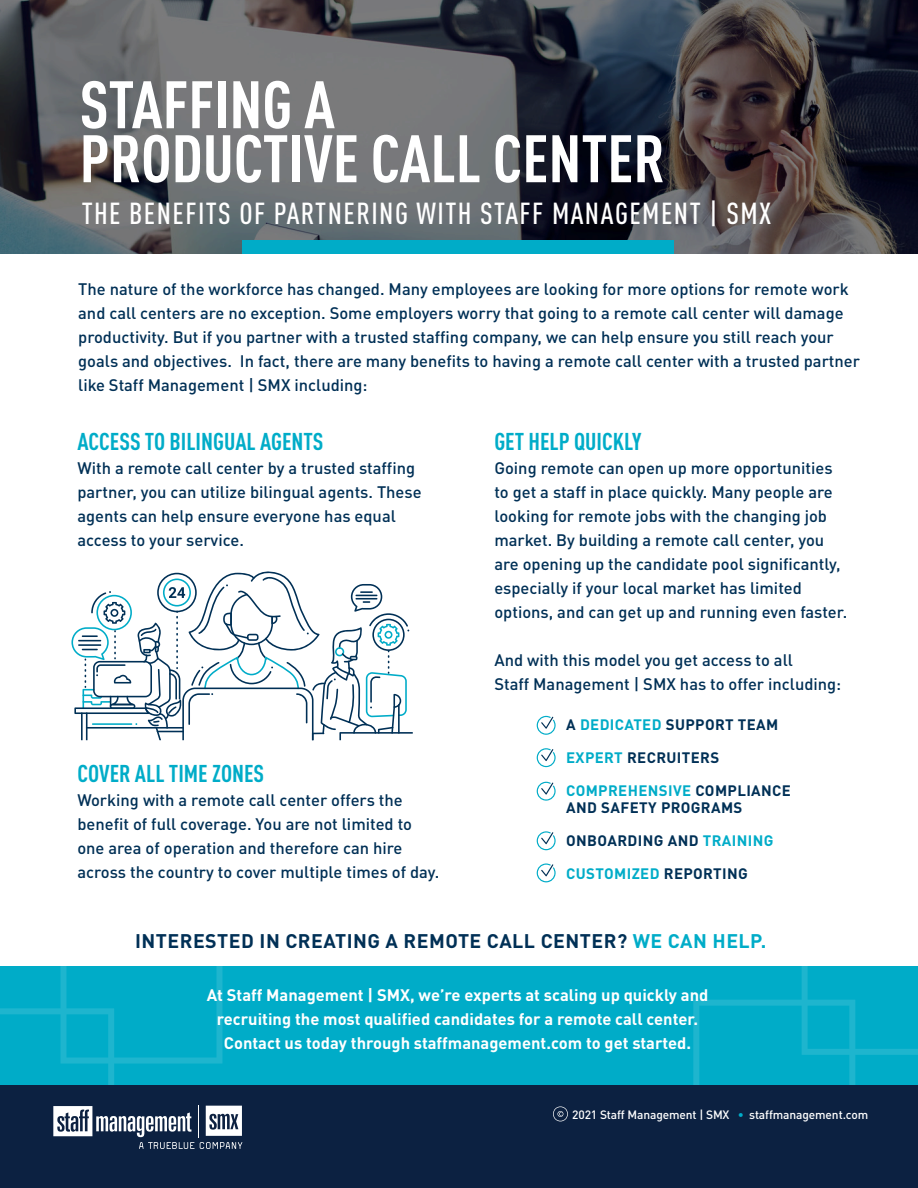
<style>
.page{position:relative;width:918px;height:1188px;background:#fff}
.page>*{position:absolute;margin:0;border:0;box-sizing:border-box;transform-origin:0 0}
.t1{font:700 condensed 66px/54px "DINOT";color:#fff}
.t2{font:500 condensed 30px "DINOT";letter-spacing:.05em;color:#fff}
.t3{font:700 condensed 24px "DINOT";color:#00acc8}
.t4{font:700 19.5px "DINOT";letter-spacing:.025em;color:#003056}
.t5{font:500 16.5px/24px "DINOT";color:#003056}
.t6{font:700 16.5px/24px "DINOT";color:#fff;text-align:center}
.t7{font:700 15px/16.5px "DINOT";letter-spacing:.025em;color:#003056}
.t8{font:700 15px "DINOT";letter-spacing:.025em;color:#00acc8}
.t9{font:500 12px "DINOT";letter-spacing:-.01em;color:#fff}
.s1{color:#00acc8}
.s2{color:#003056}
</style>
<div class="page">
<svg style="left:0;top:0;width:918px;height:254px;background:#4d4e54"></svg>
<div style="left:242px;top:240px;width:432px;height:14px;background:#00acc8"></div>
<div style="left:0;top:966px;width:918px;height:126px;background:#00acc8"></div>
<svg style="left:693px;top:966px;width:225px;height:120px"></svg>
<div style="left:0;top:1086px;width:918px;height:102px;background:#0c2141"></div>
<svg style="left:0;top:966px;width:242px;height:183px"></svg>
<hr style="left:198px;top:1105px;width:1px;height:32px;background:#fff">
<svg style="left:553px;top:1106px;width:15px;height:15px"></svg>
<svg style="left:537px;top:716px;width:19px;height:19px"></svg>
<svg style="left:537px;top:748px;width:19px;height:19px"></svg>
<svg style="left:537px;top:782px;width:19px;height:19px"></svg>
<svg style="left:537px;top:831px;width:19px;height:19px"></svg>
<svg style="left:537px;top:863px;width:19px;height:19px"></svg>
<svg style="left:71px;top:571px;width:342px;height:169px"></svg>
<h1 class="t1" style="left:80px;top:77px;width:587px">STAFFING A<br>PRODUCTIVE CALL CENTER</h1>
<h2 class="t2" style="left:82px;top:196px;width:691px">THE BENEFITS OF PARTNERING WITH STAFF MANAGEMENT | SMX</h2>
<p class="t5" style="left:78px;top:276px;width:783px">The nature of the workforce has changed. Many employees are looking for more options for remote work and call centers are no exception. Some employers worry that going to a remote call center will damage productivity. But if you partner with a trusted staffing company, we can help ensure you still reach your goals and objectives. In fact, there are many benefits to having a remote call center with a trusted partner like Staff Management | SMX including:</p>
<h3 class="t3" style="left:77px;top:427px;width:248px">ACCESS TO BILINGUAL AGENTS</h3>
<p class="t5" style="left:77px;top:456px;width:346px">With a remote call center by a trusted staffing partner, you can utilize bilingual agents. These agents can help ensure everyone has equal access to your service.</p>
<h3 class="t3" style="left:494px;top:427px;width:149px">GET HELP QUICKLY</h3>
<p class="t5" style="left:494px;top:456px;width:354px">Going remote can open up more opportunities to get a staff in place quickly. Many people are looking for remote jobs with the changing job market. By building a remote call center, you are opening up the candidate pool significantly, especially if your local market has limited options, and can get up and running even faster.</p>
<p class="t5" style="left:494px;top:648px;width:348px">And with this model you get access to all<br>Staff Management | SMX has to offer including:</p>
<h3 class="t3" style="left:77px;top:759px;width:188px">COVER ALL TIME ZONES</h3>
<p class="t5" style="left:77px;top:788px;width:364px">Working with a remote call center offers the benefit of full coverage. You are not limited to one area of operation and therefore can hire across the country to cover multiple times of day.</p>
<p class="t7" style="left:566px;top:716px;width:214px">A <span class="s1">DEDICATED</span> SUPPORT TEAM</p>
<p class="t7" style="left:566px;top:749px;width:155px"><span class="s1">EXPERT</span> RECRUITERS</p>
<p class="t7" style="left:566px;top:782px;width:226px"><span class="s1">COMPREHENSIVE</span> COMPLIANCE<br>AND SAFETY PROGRAMS</p>
<p class="t7" style="left:566px;top:832px;width:209px">ONBOARDING AND <span class="s1">TRAINING</span></p>
<p class="t8" style="left:566px;top:864px;width:183px">CUSTOMIZED <span class="s2">REPORTING</span></p>
<p class="t4" style="left:135px;top:928px;width:633px">INTERESTED IN CREATING A REMOTE CALL CENTER? <span class="s1">WE CAN HELP.</span></p>
<p class="t6" style="left:207px;top:983px;width:503px">At Staff Management | SMX, we’re experts at scaling up quickly and recruiting the most qualified candidates for a remote call center.<br>Contact us today through staffmanagement.com to get started.</p>
<p class="t9" style="left:572px;top:1107px;width:298px">2021 Staff Management | SMX <span class="s1">•</span> staffmanagement.com</p>
</div>
